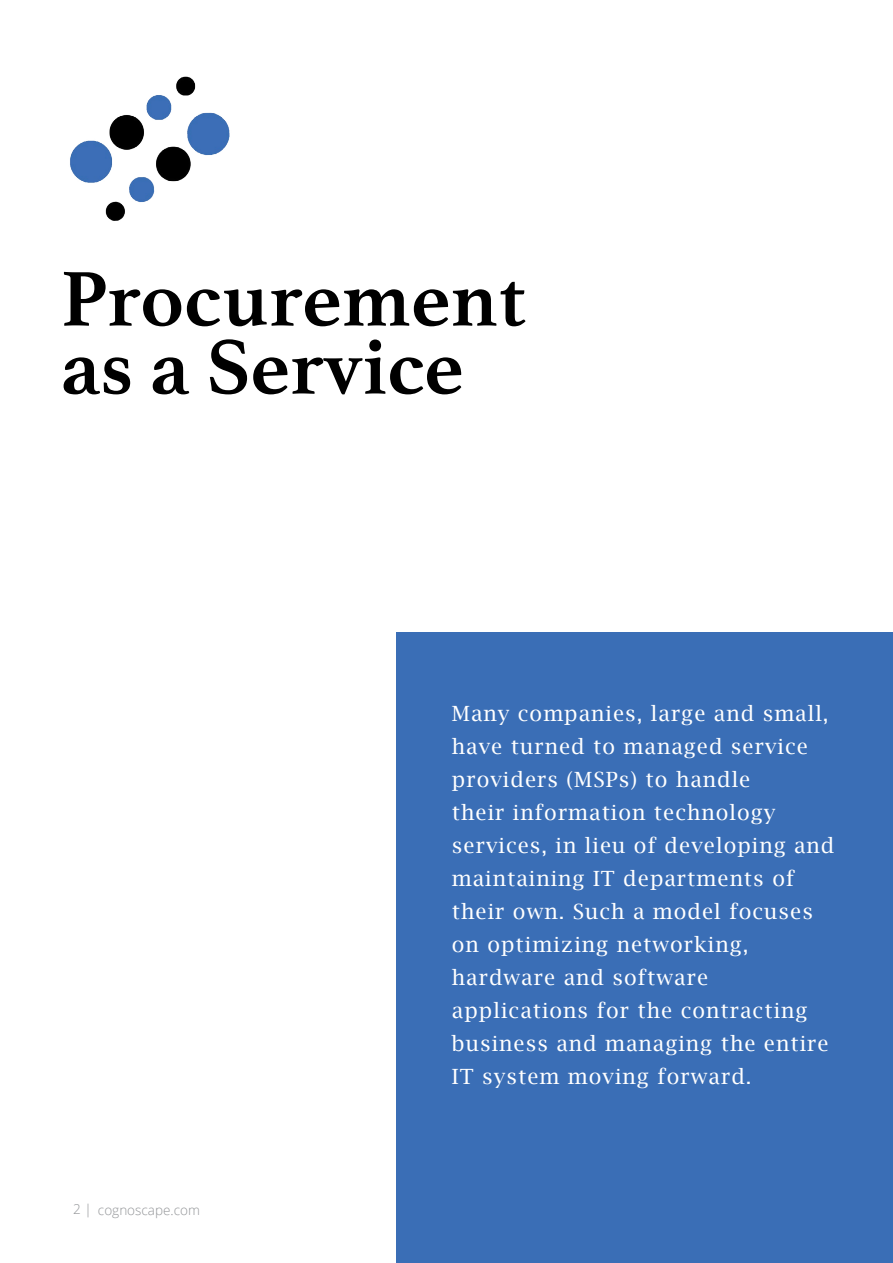
<style>
.page{position:relative;width:893px;height:1263px;background:#fff}
.page>*{position:absolute;margin:0;border:0;box-sizing:border-box;transform-origin:0 0}
.t1{font:700 81.75px/68.1px "Athelas";color:#000}
.t2{font:21px/33px "Lucida Bright";letter-spacing:.05em;color:#fff}
.t3{font:300 13.5px "Open Sans";color:#939598}
</style>
<div class="page">
<div style="left:397px;top:0;width:496px;height:1263px;background:#3a6eb6"></div>
<div style="left:200px;top:0;width:693px;height:631px;background:#fff"></div>
<img style="left:70px;top:76px;width:160px;height:145px">
<h1 class="t1" style="left:61px;top:262px;width:467px">Procurement as a Service</h1>
<p class="t3" style="left:73px;top:1200px;width:128px">2 | cognoscape.com</p>
<p class="t2" style="left:452px;top:696px;width:384px">Many companies, large and small, have turned to managed service providers (MSPs) to handle<br>their information technology services, in lieu of developing and maintaining IT departments of their own. Such a model focuses on optimizing networking, hardware and software applications for the contracting business and managing the entire<br>IT system moving forward.</p>
</div>
